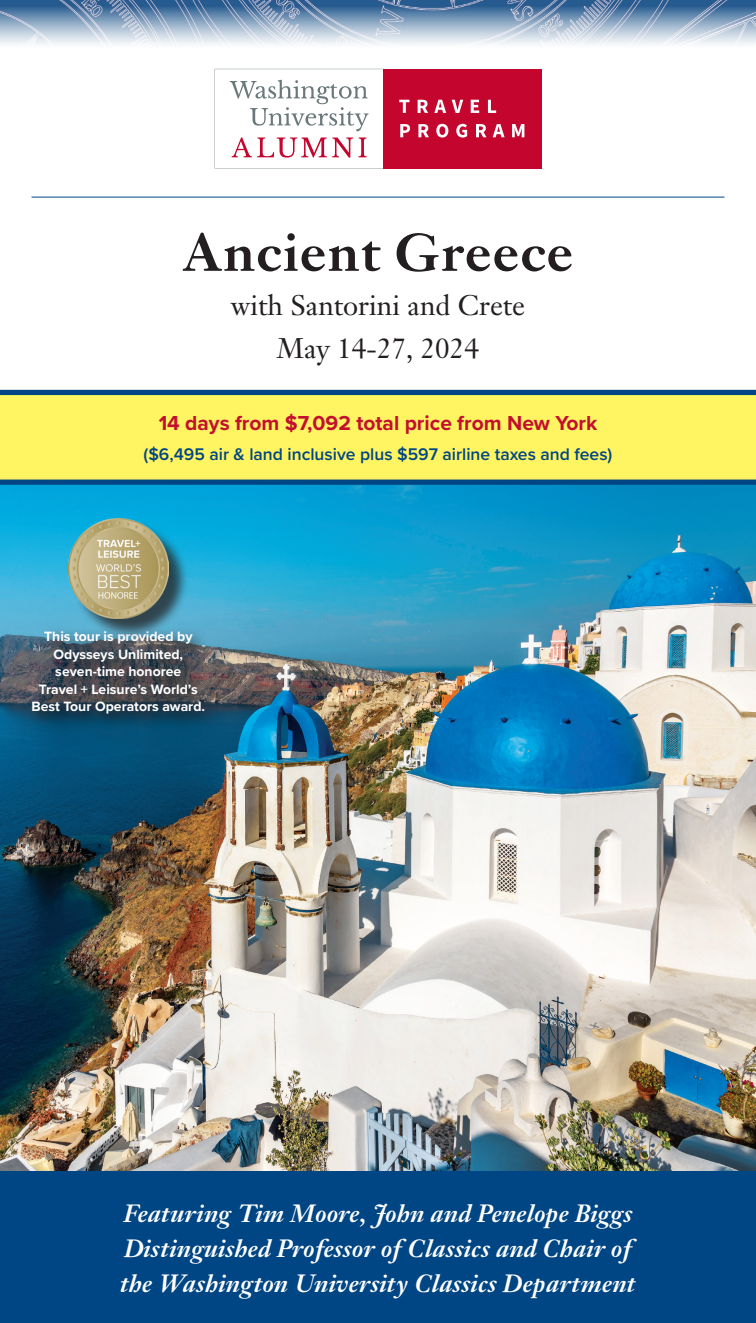
<style>
.page{position:relative;width:756px;height:1323px;background:#fff}
.page>*{position:absolute;margin:0;border:0;box-sizing:border-box;transform-origin:0 0}
.t1{font:500 56px "Janson URW";color:#231f20}
.t2{font:28px "Janson Text LT Pro";color:#231f20}
.t3{font:26.25px/35px "Janson URW Med Ita";color:#fff}
.t4{font:700 21px "Proxima Nova";color:#c3102f}
.t5{font:600 17.5px "Proxima Nova";color:#004684}
.t6{font:700 14px/17.5px "Proxima Nova";color:#fff;text-align:center}
</style>
<div class="page">
<img style="left:0;top:485px;width:756px;height:687px">
<div style="left:0;top:1172px;width:756px;height:151px;background:#004684"></div>
<img style="left:0;top:0;width:756px;height:44px">
<div style="left:0;top:392px;width:756px;height:88px;background:#fff461"></div>
<div style="left:0;top:390px;width:756px;height:5px;background:#004684"></div>
<div style="left:0;top:480px;width:756px;height:5px;background:#004684"></div>
<svg style="left:26px;top:626px;width:194px;height:104px;background:#3b4f5d"></svg>
<div style="left:71px;top:521px;width:119px;height:119px;background:#231f20;opacity:.75"></div>
<img style="left:68px;top:518px;width:100px;height:100px">
<hr style="left:32px;top:197px;width:692px;height:1px;background:#004684">
<svg style="left:215px;top:69px;width:168px;height:89px"></svg>
<div style="left:383px;top:69px;width:158px;height:99px;background:#c4062f"></div>
<svg style="left:399px;top:100px;width:10px;height:13px"></svg>
<svg style="left:418px;top:100px;width:10px;height:13px"></svg>
<svg style="left:434px;top:100px;width:12px;height:13px"></svg>
<svg style="left:452px;top:100px;width:11px;height:13px"></svg>
<svg style="left:471px;top:100px;width:8px;height:13px"></svg>
<svg style="left:488px;top:100px;width:8px;height:13px"></svg>
<svg style="left:400px;top:124px;width:10px;height:13px"></svg>
<svg style="left:418px;top:124px;width:11px;height:13px"></svg>
<svg style="left:436px;top:124px;width:12px;height:14px"></svg>
<svg style="left:456px;top:124px;width:11px;height:14px"></svg>
<svg style="left:476px;top:124px;width:11px;height:13px"></svg>
<svg style="left:493px;top:124px;width:12px;height:13px"></svg>
<svg style="left:512px;top:124px;width:12px;height:13px"></svg>
<p class="t1" style="left:182px;top:221px;width:393px">Ancient Greece</p>
<p class="t2" style="left:231px;top:287px;width:296px">with Santorini and Crete</p>
<p class="t2" style="left:277px;top:331px;width:203px">May 14-27, 2024</p>
<p class="t4" style="left:159px;top:407px;width:440px">14 days from $7,092 total price from New York</p>
<p class="t5" style="left:144px;top:441px;width:470px">($6,495 air &amp; land inclusive plus $597 airline taxes and fees)</p>
<p class="t6" style="left:32px;top:628px;width:175px">This tour is provided by<br>Odysseys Unlimited, seven-time honoree<br>Travel + Leisure’s World’s<br>Best Tour Operators award.</p>
<p class="t3" style="left:120px;top:1196px;width:517px">Featuring Tim Moore, John and Penelope Biggs<br>Distinguished Professor of Classics and Chair of the Washington University Classics Department</p>
</div>
